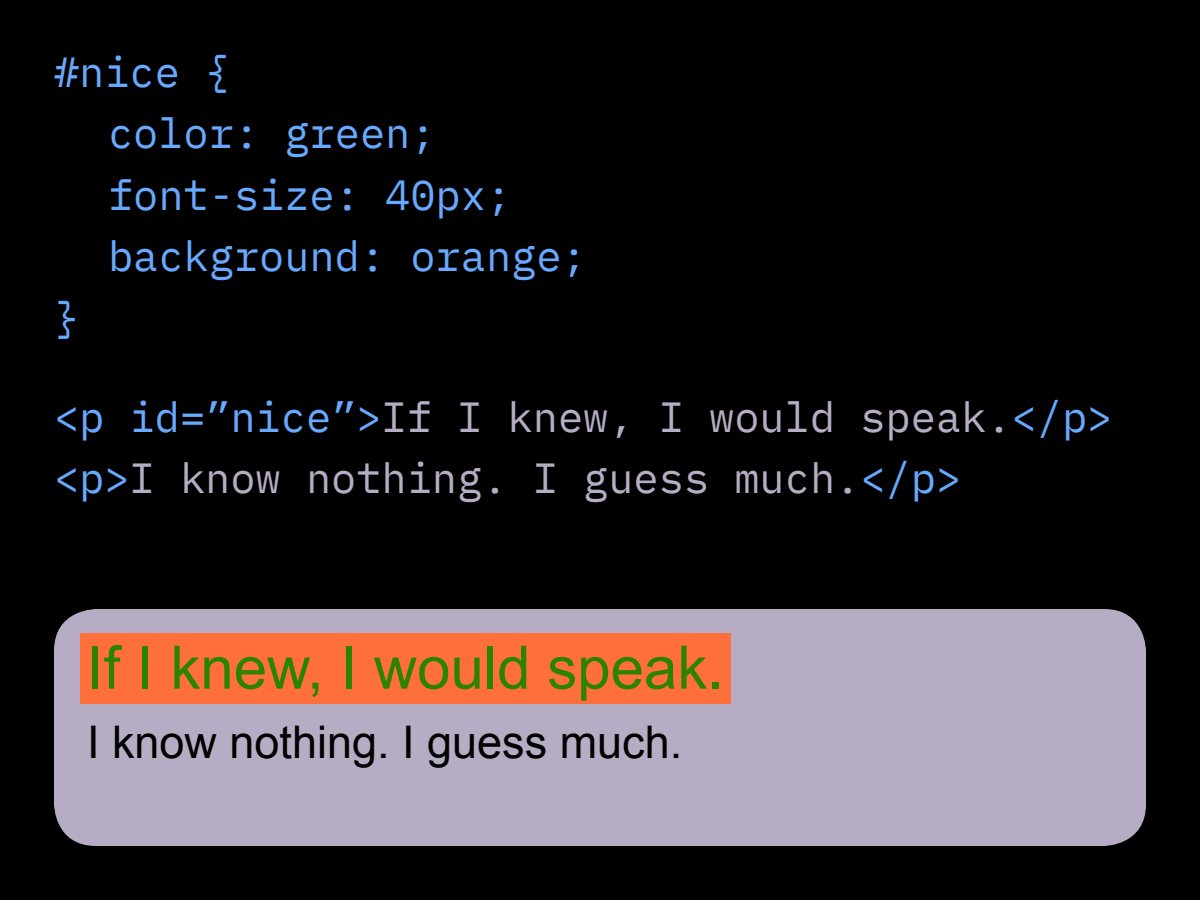
<style>
.page{position:relative;width:1200px;height:900px;background:#fff}
.page>*{position:absolute;margin:0;border:0;box-sizing:border-box;transform-origin:0 0}
.t1{font:60px "Arial";color:#2b8400}
.t2{font:45px "Arial";color:#000}
.t3{font:42px/61.5px "IBM Plex Mono";color:#b6acc4}
.t4{font:42px "IBM Plex Mono";color:#67a9ff}
.s1{color:#67a9ff}
</style>
<div class="page">
<div style="left:1px;top:1px;width:1198px;height:898px;background:#000"></div>
<div style="left:54px;top:609px;width:1092px;height:237px;background:#b6acc4;border-radius:42px"></div>
<div style="left:80px;top:634px;width:651px;height:70px;background:#ff6f3c"></div>
<p class="t4" style="left:54px;top:40px;width:178px">#nice {</p>
<p class="t4" style="left:108px;top:101px;width:329px">color: green;</p>
<p class="t4" style="left:108px;top:163px;width:405px">font-size: 40px;</p>
<p class="t4" style="left:108px;top:224px;width:480px">background: orange;</p>
<p class="t4" style="left:54px;top:286px;width:27px">}</p>
<p class="t3" style="left:54px;top:383px;width:1060px"><span class="s1">&lt;p id=”nice”&gt;</span>If I knew, I would speak.<span class="s1">&lt;/p&gt; &lt;p&gt;</span>I know nothing. I guess much.<span class="s1">&lt;/p&gt;</span></p>
<h1 class="t1" style="left:87px;top:628px;width:638px">If I knew, I would speak.</h1>
<p class="t2" style="left:87px;top:712px;width:597px">I know nothing. I guess much.</p>
</div>
